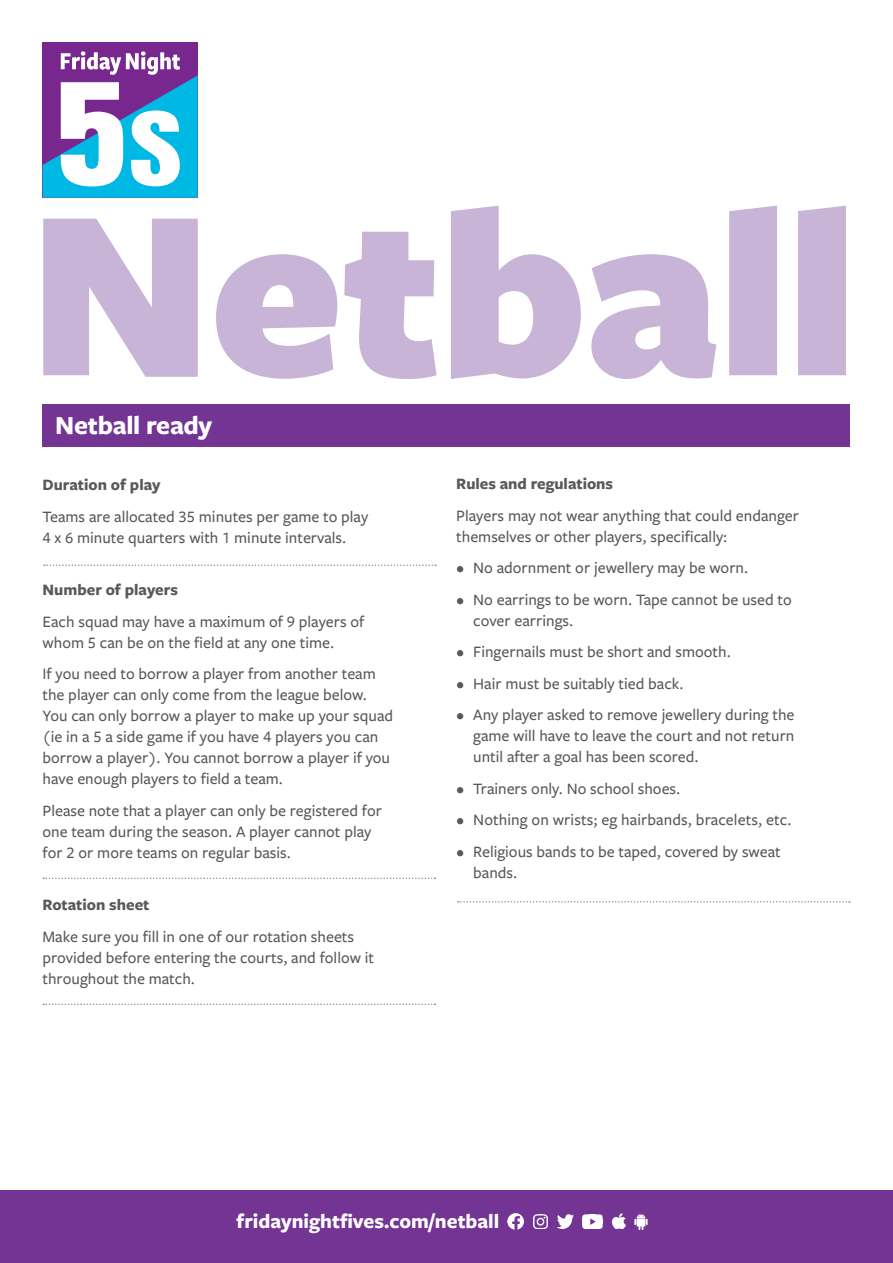
<style>
.page{position:relative;width:893px;height:1263px;background:#fff}
.page>*{position:absolute;margin:0;border:0;box-sizing:border-box;transform-origin:0 0}
.t1{font:900 250.5px "Freight Sans Pro";letter-spacing:-.01em;color:#c7b4d7}
.t2{font:700 27px "Freight Sans Pro";letter-spacing:-.01em;color:#fff}
.t3{font:700 21px "Freight Sans Pro";color:#fff}
.t4{font:500 16.5px/21px "Freight Sans Pro";color:#57585a}
.t5{font:700 16.5px "Freight Sans Pro";color:#57585a}
</style>
<div class="page">
<div style="left:0;top:1191px;width:893px;height:72px;background:#733494"></div>
<div style="left:43px;top:405px;width:807px;height:42px;background:#733494"></div>
<div style="left:43px;top:43px;width:155px;height:155px;background:#77278d"></div>
<svg style="left:43px;top:51px;width:155px;height:147px"></svg>
<svg style="left:44px;top:564px;width:392px;height:2px"></svg>
<svg style="left:43px;top:878px;width:392px;height:1px"></svg>
<svg style="left:458px;top:901px;width:392px;height:1px"></svg>
<svg style="left:43px;top:1003px;width:392px;height:2px"></svg>
<svg style="left:547px;top:1216px;width:1px;height:12px"></svg>
<img style="left:533px;top:1214px;width:14px;height:15px">
<img style="left:557px;top:1214px;width:17px;height:15px">
<svg style="left:582px;top:1214px;width:20px;height:15px"></svg>
<img style="left:583px;top:1215px;width:20px;height:13px">
<img style="left:634px;top:1213px;width:14px;height:16px">
<img style="left:612px;top:1213px;width:13px;height:15px">
<img style="left:507px;top:1213px;width:17px;height:17px;border-radius:8px">
<h1 class="t1" style="left:29px;top:119px;width:830px">Netball</h1>
<h2 class="t2" style="left:55px;top:406px;width:159px">Netball ready</h2>
<p class="t5" style="left:43px;top:473px;width:120px">Duration of play</p>
<p class="t4" style="left:43px;top:505px;width:327px">Teams are allocated 35 minutes per game to play<br>4 x 6 minute quarters with 1 minute intervals.</p>
<p class="t5" style="left:43px;top:578px;width:137px">Number of players</p>
<p class="t4" style="left:43px;top:610px;width:323px">Each squad may have a maximum of 9 players of whom 5 can be on the field at any one time.</p>
<p class="t4" style="left:43px;top:663px;width:352px">If you need to borrow a player from another team the player can only come from the league below.<br>You can only borrow a player to make up your squad (ie in a 5 a side game if you have 4 players you can borrow a player). You cannot borrow a player if you have enough players to field a team.</p>
<p class="t4" style="left:43px;top:799px;width:341px">Please note that a player can only be registered for one team during the season. A player cannot play for 2 or more teams on regular basis.</p>
<p class="t5" style="left:43px;top:894px;width:108px">Rotation sheet</p>
<p class="t4" style="left:43px;top:925px;width:333px">Make sure you fill in one of our rotation sheets provided before entering the courts, and follow it throughout the match.</p>
<p class="t5" style="left:456px;top:472px;width:158px">Rules and regulations</p>
<p class="t4" style="left:456px;top:504px;width:344px">Players may not wear anything that could endanger themselves or other players, specifically:</p>
<p class="t4" style="left:456px;top:557px;width:293px">• No adornment or jewellery may be worn.</p>
<p class="t4" style="left:473px;top:588px;width:320px;text-indent:-17px">• No earrings to be worn. Tape cannot be used to cover earrings.</p>
<p class="t4" style="left:456px;top:641px;width:276px">• Fingernails must be short and smooth.</p>
<p class="t4" style="left:456px;top:672px;width:229px">• Hair must be suitably tied back.</p>
<p class="t4" style="left:473px;top:704px;width:323px;text-align:justify;text-indent:-17px">• Any player asked to remove jewellery during the game will have to leave the court and not return until after a goal has been scored.</p>
<p class="t4" style="left:456px;top:777px;width:226px">• Trainers only. No school shoes.</p>
<p class="t4" style="left:456px;top:809px;width:337px">• Nothing on wrists; eg hairbands, bracelets, etc.</p>
<p class="t4" style="left:473px;top:840px;width:309px;text-indent:-17px">• Religious bands to be taped, covered by sweat bands.</p>
<p class="t3" style="left:237px;top:1207px;width:264px">fridaynightfives.com/netball</p>
</div>
